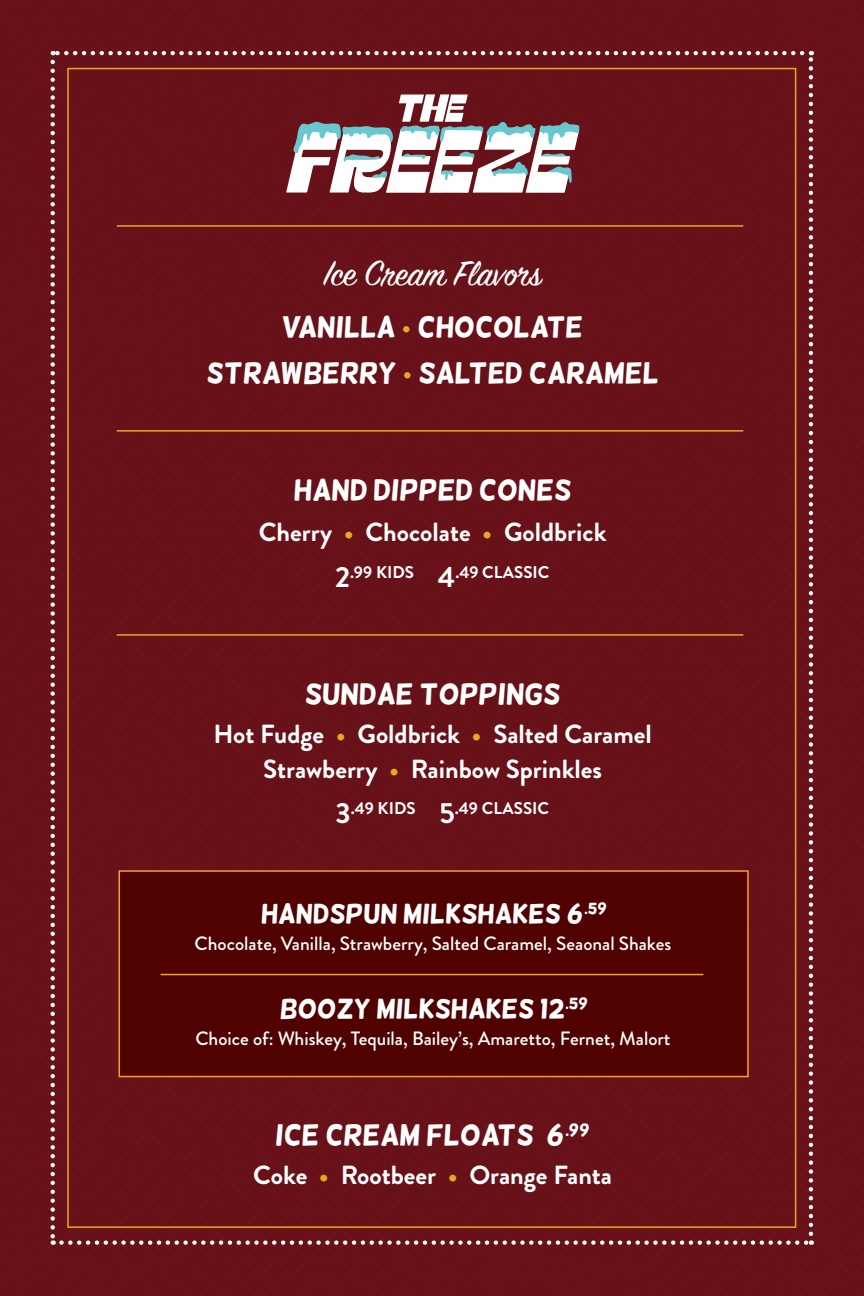
<style>
.page{position:relative;width:864px;height:1296px;background:#681119}
.page>*{position:absolute;margin:0;border:0;box-sizing:border-box;transform-origin:0 0}
.t1{font:39px "Sign Painter House Script";color:#fff}
.t2{font:29.1px "Helsinki";color:#fff}
.t3{font:27px "Helsinki";color:#fff}
.t4{font:700 26.25px/35px "Brandon Grotesque";color:#fff;text-align:center}
.t5{font:500 19.2px "Brandon Grotesque";color:#fff}
.t6{font:700 16.95px "Brandon Grotesque";color:#fff}
.s1{font-family:"Brandon Grotesque";font-weight:500;font-size:27px;color:#eea522}
.s2{color:#eea522}
.s3{font-size:29.1px}
</style>
<div class="page">
<svg style="left:61px;top:1240px;width:751px;height:5px"></svg>
<svg style="left:809px;top:51px;width:4px;height:1183px"></svg>
<svg style="left:53px;top:51px;width:749px;height:4px"></svg>
<svg style="left:51px;top:62px;width:4px;height:1183px"></svg>
<hr style="left:117px;top:225px;width:626px;height:2px;background:#eea522">
<hr style="left:117px;top:430px;width:626px;height:2px;background:#eea522">
<hr style="left:117px;top:634px;width:626px;height:2px;background:#eea522">
<svg style="left:286px;top:94px;width:293px;height:99px"></svg>
<div style="left:119px;top:870px;width:630px;height:207px;background:#500201;border:2px solid #eea522"></div>
<hr style="left:161px;top:974px;width:542px;height:1px;background:#eea522">
<p class="t1" style="left:324px;top:249px;width:218px">Ice Cream Flavors</p>
<p class="t2" style="left:282px;top:313px;width:303px">VANILLA <span class="s1">•</span> CHOCOLATE</p>
<p class="t2" style="left:206px;top:359px;width:454px">STRAWBERRY <span class="s1">•</span> SALTED CARAMEL</p>
<p class="t2" style="left:294px;top:475px;width:279px">HAND DIPPED CONES</p>
<p class="t4" style="left:259px;top:515px;width:349px">Cherry <span class="s2">•</span> Chocolate <span class="s2">•</span> Goldbrick</p>
<p class="t6" style="left:335px;top:560px;width:216px"><span class="s3">2</span>.99 KIDS <span class="s3">4</span>.49 CLASSIC</p>
<p class="t2" style="left:305px;top:679px;width:257px">SUNDAE TOPPINGS</p>
<p class="t4" style="left:214px;top:717px;width:440px">Hot Fudge <span class="s2">•</span> Goldbrick <span class="s2">•</span> Salted Caramel<br>Strawberry <span class="s2">•</span> Rainbow Sprinkles</p>
<p class="t6" style="left:336px;top:796px;width:215px"><span class="s3">3</span>.49 KIDS <span class="s3">5</span>.49 CLASSIC</p>
<p class="t3" style="left:261px;top:900px;width:348px">HANDSPUN MILKSHAKES 6<sup>.59</sup></p>
<p class="t5" style="left:195px;top:930px;width:478px">Chocolate, Vanilla, Strawberry, Salted Caramel, Seaonal Shakes</p>
<p class="t3" style="left:280px;top:995px;width:310px">BOOZY MILKSHAKES 12<sup>.59</sup></p>
<p class="t5" style="left:195px;top:1025px;width:477px">Choice of: Whiskey, Tequila, Bailey’s, Amaretto, Fernet, Malort</p>
<p class="t2" style="left:276px;top:1121px;width:316px">ICE CREAM FLOATS 6<sup>.99</sup></p>
<p class="t4" style="left:253px;top:1158px;width:360px">Coke <span class="s2">•</span> Rootbeer <span class="s2">•</span> Orange Fanta</p>
</div>
